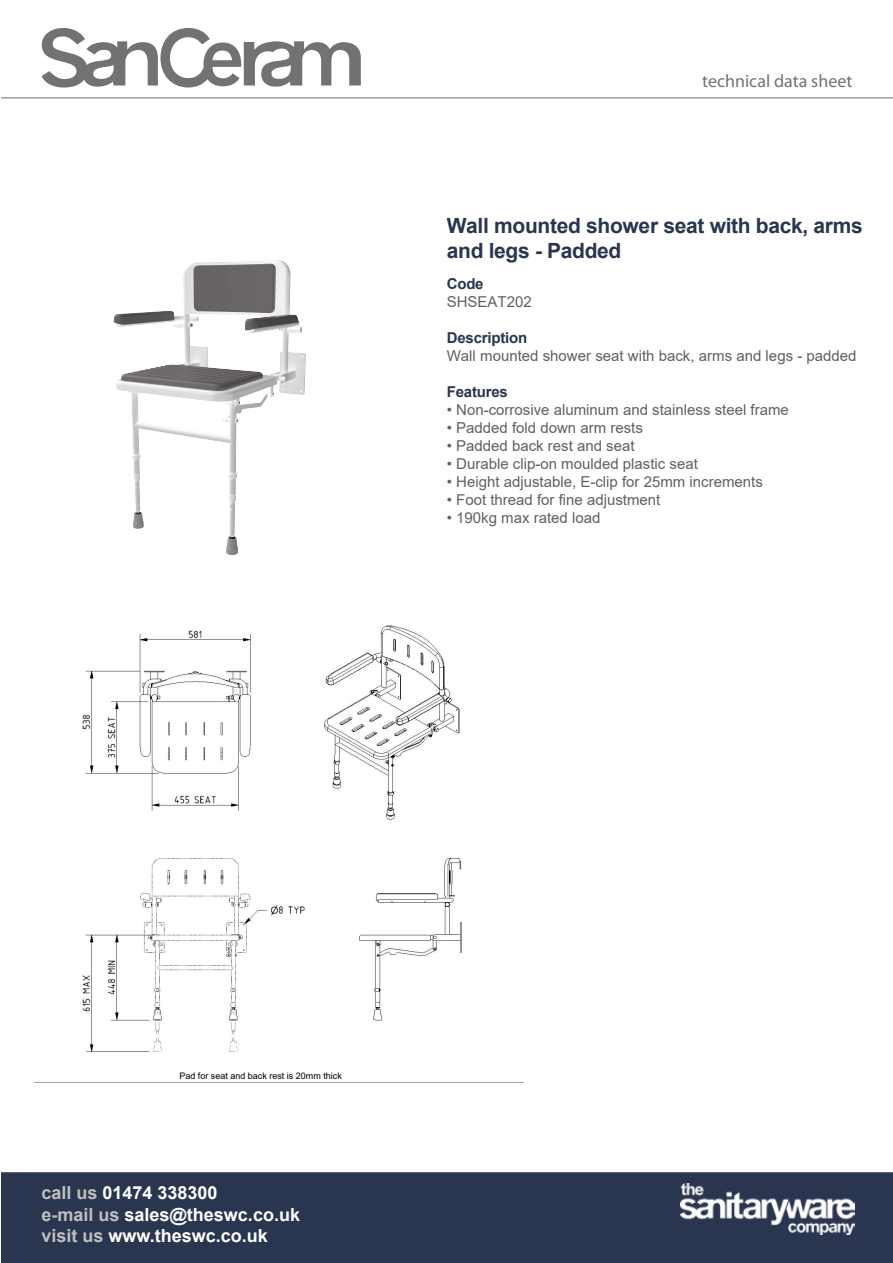
<style>
.page{position:relative;width:893px;height:1263px;background:#fff}
.page>*{position:absolute;margin:0;border:0;box-sizing:border-box;transform-origin:0 0}
.t1{font:700 21px/25.2px "Arial";letter-spacing:-.015em;color:#2a354f}
.t2{font:700 18px/21.6px "Arial";color:#fff}
.t3{font:18px "Myriad Pro";color:#717271}
.t4{font:15px "Arial";color:#5d6163}
.t5{font:700 15px "Arial";letter-spacing:-.015em;color:#2a354f}
.t6{font:9px "Arial";color:#000}
.s1{color:#bfbfbf}
</style>
<div class="page">
<div style="left:1px;top:1172px;width:892px;height:91px;background:#2a354f"></div>
<hr style="left:1px;top:1172px;width:892px;height:1px;background:#686869">
<hr style="left:1px;top:98px;width:892px;height:1px;background:#686869">
<svg style="left:42px;top:28px;width:319px;height:60px"></svg>
<img style="left:680px;top:1184px;width:174px;height:50px">
<img style="left:82px;top:625px;width:380px;height:427px">
<img style="left:113px;top:260px;width:193px;height:295px">
<p class="t3" style="left:702px;top:70px;width:152px">technical data sheet</p>
<h1 class="t1" style="left:447px;top:213px;width:417px">Wall mounted shower seat with back, arms and legs - Padded</h1>
<p class="t5" style="left:447px;top:273px;width:38px">Code</p>
<p class="t4" style="left:447px;top:291px;width:87px">SHSEAT202</p>
<p class="t5" style="left:447px;top:327px;width:82px">Description</p>
<p class="t4" style="left:447px;top:345px;width:411px">Wall mounted shower seat with back, arms and legs - padded</p>
<p class="t5" style="left:447px;top:381px;width:63px">Features</p>
<p class="t4" style="left:447px;top:400px;width:344px">• Non-corrosive aluminum and stainless steel frame</p>
<p class="t4" style="left:447px;top:418px;width:198px">• Padded fold down arm rests</p>
<p class="t4" style="left:447px;top:436px;width:189px">• Padded back rest and seat</p>
<p class="t4" style="left:447px;top:454px;width:253px">• Durable clip-on moulded plastic seat</p>
<p class="t4" style="left:447px;top:472px;width:318px">• Height adjustable, E-clip for 25mm increments</p>
<p class="t4" style="left:447px;top:490px;width:215px">• Foot thread for fine adjustment</p>
<p class="t4" style="left:447px;top:508px;width:155px">• 190kg max rated load</p>
<p class="t6" style="left:179px;top:1069px;width:164px">Pad for seat and back rest is 20mm thick</p>
<p class="t2" style="left:41px;top:1182px;width:260px"><span class="s1">call us</span> 01474 338300<br><span class="s1">e-mail us</span> sales@theswc.co.uk <span class="s1">visit us</span> www.theswc.co.uk</p>
</div>
